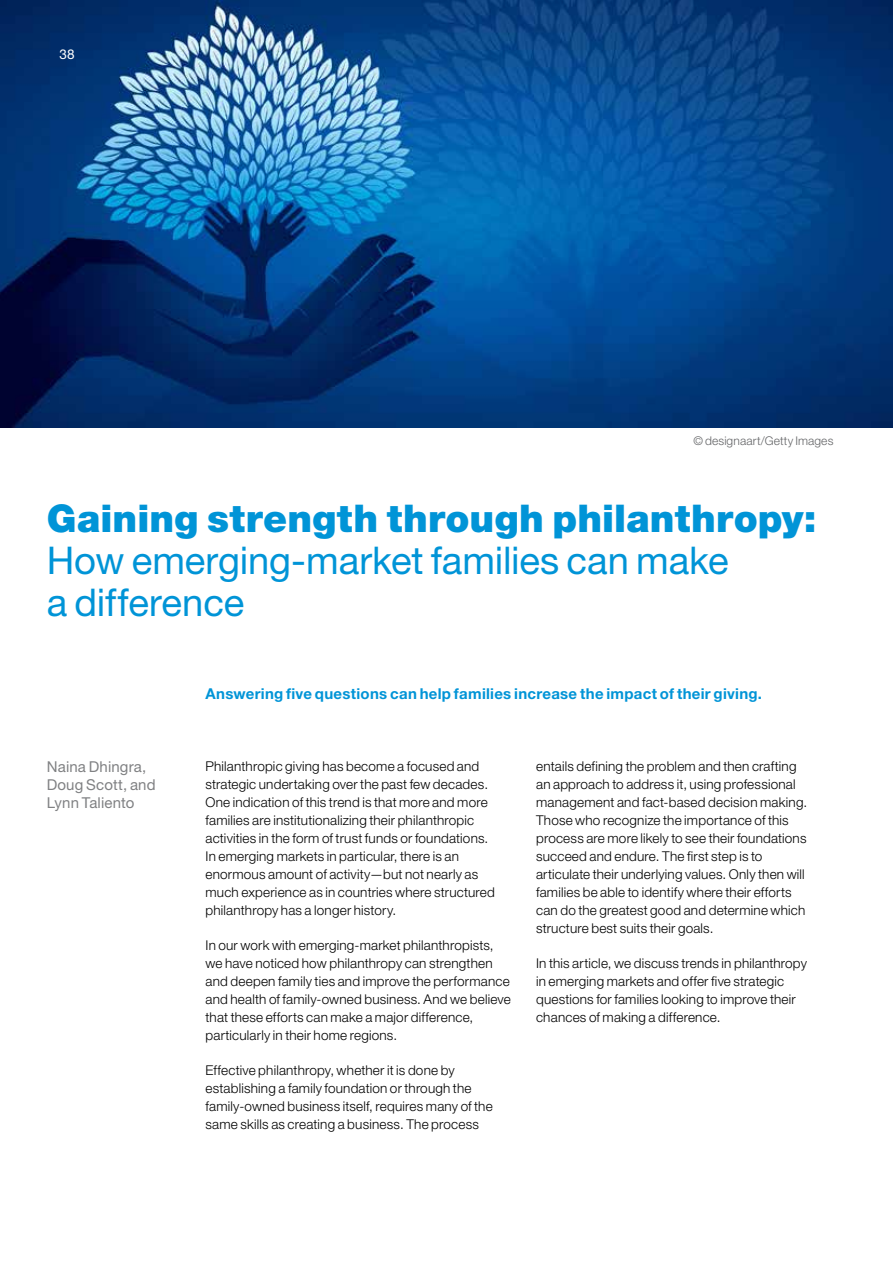
<style>
.page{position:relative;width:893px;height:1263px;background:#fff}
.page>*{position:absolute;margin:0;border:0;box-sizing:border-box;transform-origin:0 0}
.t1{font:38.25px/42px "Helvetica Neue LT Std";letter-spacing:-.005em;color:#0094d7}
.t2{font:900 38.25px "Helvetica Neue LT Std";letter-spacing:.005em;color:#0094d7}
.t3{font:700 15px "Helvetica Neue LT Std";letter-spacing:.02em;color:#0094d7}
.t4{font:15px/18px "Helvetica Neue LT Std";letter-spacing:.01em;color:#808183}
.t5{font:300 13.5px/18px "Helvetica Neue LT Std";letter-spacing:.015em;color:#000}
.t6{font:13.5px "Helvetica Neue LT Std";color:#fff}
.t7{font:300 12px "Helvetica Neue LT Std";letter-spacing:.01em;color:#646567}
</style>
<div class="page">
<img style="left:0;top:0;width:893px;height:427px">
<p class="t6" style="left:60px;top:46px;width:17px">38</p>
<p class="t7" style="left:693px;top:433px;width:142px">© designaart/Getty Images</p>
<h1 class="t2" style="left:47px;top:496px;width:771px">Gaining strength through philanthropy:</h1>
<h1 class="t1" style="left:47px;top:539px;width:683px">How emerging-market families can make a difference</h1>
<p class="t4" style="left:47px;top:757px;width:110px">Naina Dhingra,<br>Doug Scott, and<br>Lynn Taliento</p>
<p class="t3" style="left:206px;top:685px;width:558px">Answering five questions can help families increase the impact of their giving.</p>
<p class="t5" style="left:206px;top:757px;width:291px">Philanthropic giving has become a focused and strategic undertaking over the past few decades.<br>One indication of this trend is that more and more families are institutionalizing their philanthropic activities in the form of trust funds or foundations.<br>In emerging markets in particular, there is an enormous amount of activity—but not nearly as much experience as in countries where structured philanthropy has a longer history.</p>
<p class="t5" style="left:206px;top:936px;width:307px">In our work with emerging-market philanthropists, we have noticed how philanthropy can strengthen and deepen family ties and improve the performance and health of family-owned business. And we believe that these efforts can make a major difference, particularly in their home regions.</p>
<p class="t5" style="left:206px;top:1061px;width:289px">Effective philanthropy, whether it is done by establishing a family foundation or through the family-owned business itself, requires many of the same skills as creating a business. The process</p>
<p class="t5" style="left:536px;top:757px;width:273px">entails defining the problem and then crafting an approach to address it, using professional management and fact-based decision making.<br>Those who recognize the importance of this process are more likely to see their foundations succeed and endure. The first step is to articulate their underlying values. Only then will families be able to identify where their efforts can do the greatest good and determine which structure best suits their goals.</p>
<p class="t5" style="left:536px;top:954px;width:272px">In this article, we discuss trends in philanthropy in emerging markets and offer five strategic questions for families looking to improve their chances of making a difference.</p>
</div>
